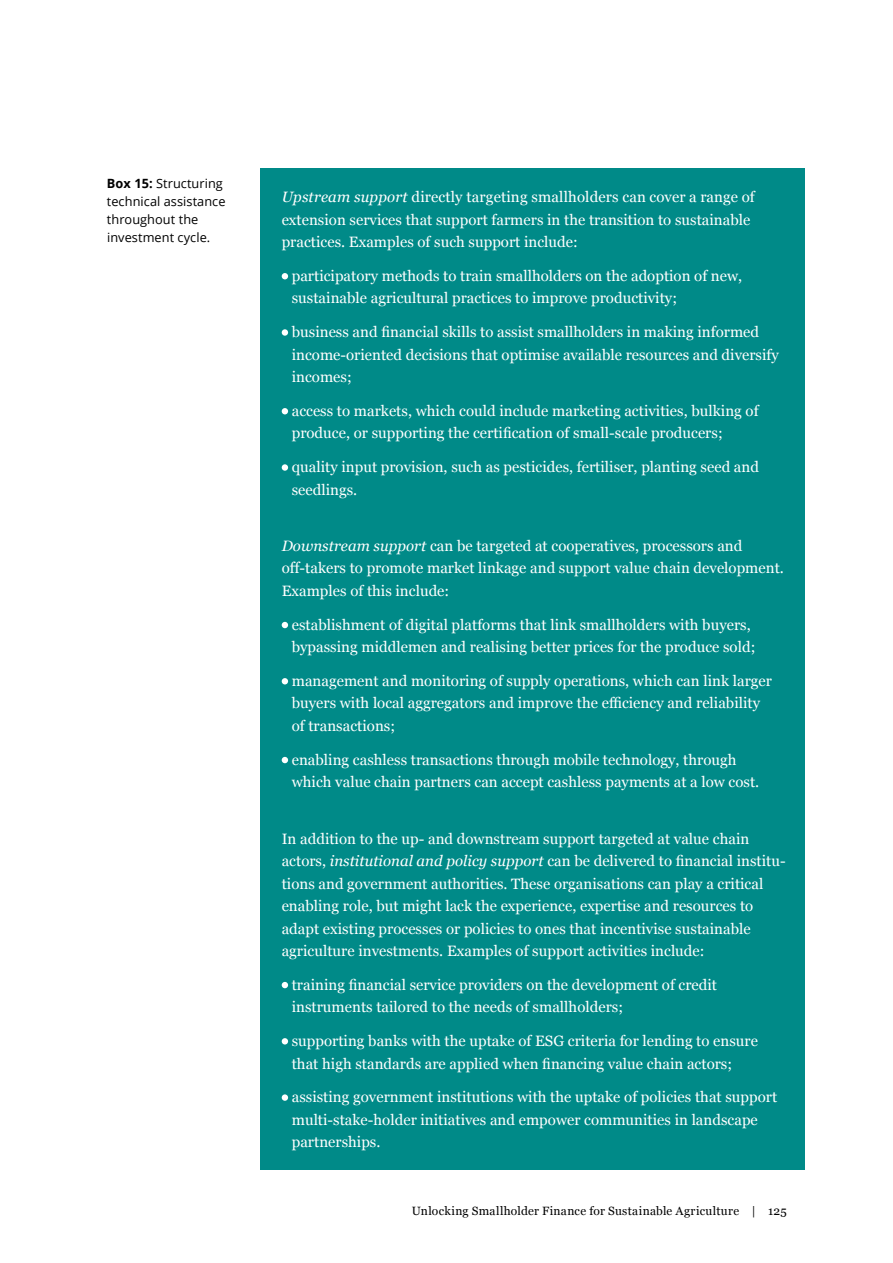
<style>
.page{position:relative;width:893px;height:1263px;background:#fff}
.page>*{position:absolute;margin:0;border:0;box-sizing:border-box;transform-origin:0 0}
.t1{font:15px/22.5px "Georgia";color:#fff}
.t2{font:12.75px/18px "Open Sans";letter-spacing:.005em;color:#000}
.t3{font:12px "Georgia";letter-spacing:.025em;color:#000}
.s1{font-weight:700}
.s2{font-style:italic}
</style>
<div class="page">
<div style="left:260px;top:168px;width:545px;height:1002px;background:#008a88"></div>
<svg style="left:282px;top:273px;width:6px;height:6px"></svg>
<div style="left:282px;top:329px;width:6px;height:7px;background:#fff;border-radius:50%"></div>
<svg style="left:282px;top:408px;width:6px;height:6px"></svg>
<div style="left:282px;top:464px;width:6px;height:7px;background:#fff;border-radius:50%"></div>
<svg style="left:282px;top:622px;width:6px;height:6px"></svg>
<svg style="left:282px;top:678px;width:6px;height:6px"></svg>
<svg style="left:282px;top:757px;width:6px;height:6px"></svg>
<svg style="left:282px;top:982px;width:6px;height:6px"></svg>
<svg style="left:282px;top:1038px;width:6px;height:6px"></svg>
<div style="left:282px;top:1094px;width:6px;height:7px;background:#fff;border-radius:50%"></div>
<p class="t2" style="left:107px;top:174px;width:120px"><span class="s1">Box 15:</span> Structuring technical assistance throughout the investment cycle.</p>
<p class="t1" style="left:282px;top:185px;width:474px"><span class="s2">Upstream support</span> directly targeting smallholders can cover a range of extension services that support farmers in the transition to sustainable practices. Examples of such support include:</p>
<p class="t1" style="left:292px;top:264px;width:452px">participatory methods to train smallholders on the adoption of new, sustainable agricultural practices to improve productivity;</p>
<p class="t1" style="left:292px;top:320px;width:489px">business and financial skills to assist smallholders in making informed income-oriented decisions that optimise available resources and diversify incomes;</p>
<p class="t1" style="left:292px;top:399px;width:468px">access to markets, which could include marketing activities, bulking of produce, or supporting the certification of small-scale producers;</p>
<p class="t1" style="left:292px;top:455px;width:469px">quality input provision, such as pesticides, fertiliser, planting seed and seedlings.</p>
<p class="t1" style="left:282px;top:534px;width:504px"><span class="s2">Downstream support</span> can be targeted at cooperatives, processors and off-takers to promote market linkage and support value chain development.<br>Examples of this include:</p>
<p class="t1" style="left:292px;top:613px;width:465px">establishment of digital platforms that link smallholders with buyers, bypassing middlemen and realising better prices for the produce sold;</p>
<p class="t1" style="left:292px;top:669px;width:482px">management and monitoring of supply operations, which can link larger buyers with local aggregators and improve the efficiency and reliability of transactions;</p>
<p class="t1" style="left:292px;top:748px;width:469px">enabling cashless transactions through mobile technology, through which value chain partners can accept cashless payments at a low cost.</p>
<p class="t1" style="left:282px;top:826px;width:505px">In addition to the up- and downstream support targeted at value chain actors, <span class="s2">institutional and policy support</span> can be delivered to financial institu&shy;tions and government authorities. These organisations can play a critical enabling role, but might lack the experience, expertise and resources to adapt existing processes or policies to ones that incentivise sustainable agriculture investments. Examples of support activities include:</p>
<p class="t1" style="left:292px;top:973px;width:427px">training financial service providers on the development of credit instruments tailored to the needs of smallholders;</p>
<p class="t1" style="left:292px;top:1029px;width:468px">supporting banks with the uptake of ESG criteria for lending to ensure that high standards are applied when financing value chain actors;</p>
<p class="t1" style="left:292px;top:1085px;width:487px">assisting government institutions with the uptake of policies that support multi-stake-holder initiatives and empower communities in landscape partnerships.</p>
<p class="t3" style="left:412px;top:1202px;width:376px">Unlocking Smallholder Finance for Sustainable Agriculture | 125</p>
</div>
